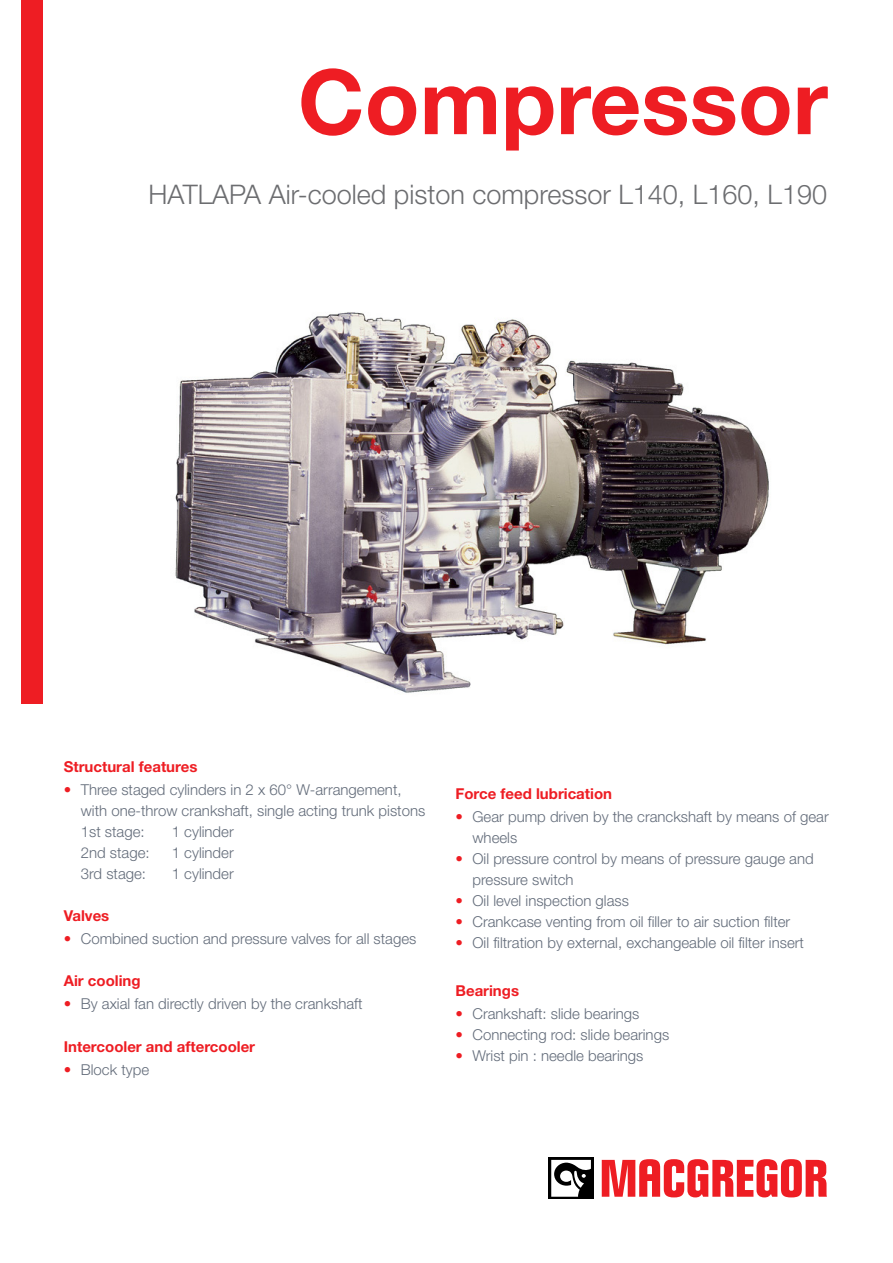
<style>
.page{position:relative;width:893px;height:1263px;background:#fff}
.page>*{position:absolute;margin:0;border:0;box-sizing:border-box;transform-origin:0 0}
.t1{font:700 90px "Helvetica Neue";color:#ee1d23}
.sub_headline{font:300 27px "Helvetica Neue";color:#6c6d70}
.t2{font:300 15px/21px "Helvetica Neue";color:#636c7a}
.technical_data_headl{font:700 15px "Helvetica Neue";color:#ee1d23}
.s1{color:#ee1d23}
.s2{font-style:inherit}
</style>
<div class="page">
<svg style="left:602px;top:1159px;width:225px;height:38px"></svg>
<svg style="left:549px;top:1157px;width:45px;height:42px"></svg>
<svg style="left:551px;top:1160px;width:40px;height:37px"></svg>
<div style="left:21px;top:0;width:22px;height:703px;background:#ee1d23"></div>
<img style="left:175px;top:312px;width:594px;height:381px">
<p class="t1" style="left:298px;top:46px;width:531px">Compressor</p>
<p class="sub_headline" style="left:149px;top:178px;width:680px">HATLAPA Air-cooled piston compressor L140, L160, L190</p>
<p class="technical_data_headl" style="left:64px;top:757px;width:135px">Structural features</p>
<p class="t2" style="left:81px;top:779px;width:346px;text-indent:-17px"><span class="s1">•</span> Three staged cylinders in 2 x 60° W-arrangement, with one-throw crankshaft, single acting trunk pistons<br>1st stage:</p>
<p class="t2" style="left:172px;top:821px;width:63px">1 cylinder</p>
<p class="t2" style="left:81px;top:842px;width:70px">2nd stage:</p>
<p class="t2" style="left:172px;top:842px;width:63px">1 cylinder</p>
<p class="t2" style="left:81px;top:863px;width:67px">3rd stage:</p>
<p class="t2" style="left:172px;top:863px;width:63px">1 cylinder</p>
<p class="technical_data_headl" style="left:64px;top:906px;width:47px">Valves</p>
<p class="t2" style="left:64px;top:928px;width:354px"><span class="s1">•</span> Combined suction and pressure valves for all stages</p>
<p class="technical_data_headl" style="left:64px;top:971px;width:78px">Air cooling</p>
<p class="t2" style="left:64px;top:993px;width:300px"><span class="s1">•</span> By axial fan directly driven by the crankshaft</p>
<p class="technical_data_headl" style="left:64px;top:1037px;width:193px"><span class="s2">I</span>ntercooler and aftercooler</p>
<p class="t2" style="left:64px;top:1059px;width:87px"><span class="s1">•</span> Block type</p>
<p class="technical_data_headl" style="left:455px;top:784px;width:158px">Force feed lubrication</p>
<p class="t2" style="left:472px;top:806px;width:358px;text-indent:-17px"><span class="s1">•</span> Gear pump driven by the cranckshaft by means of gear wheels</p>
<p class="t2" style="left:472px;top:848px;width:343px;text-indent:-17px"><span class="s1">•</span> Oil pressure control by means of pressure gauge and pressure switch</p>
<p class="t2" style="left:455px;top:890px;width:175px"><span class="s1">•</span> Oil level inspection glass</p>
<p class="t2" style="left:455px;top:911px;width:336px"><span class="s1">•</span> Crankcase venting from oil filler to air suction filter</p>
<p class="t2" style="left:455px;top:932px;width:350px"><span class="s1">•</span> Oil filtration by external, exchangeable oil filter insert</p>
<p class="technical_data_headl" style="left:455px;top:981px;width:65px">Bearings</p>
<p class="t2" style="left:455px;top:1002px;width:185px"><span class="s1">•</span> Crankshaft: slide bearings</p>
<p class="t2" style="left:455px;top:1023px;width:215px"><span class="s1">•</span> Connecting rod: slide bearings</p>
<p class="t2" style="left:455px;top:1044px;width:189px"><span class="s1">•</span> Wrist pin : needle bearings</p>
</div>
